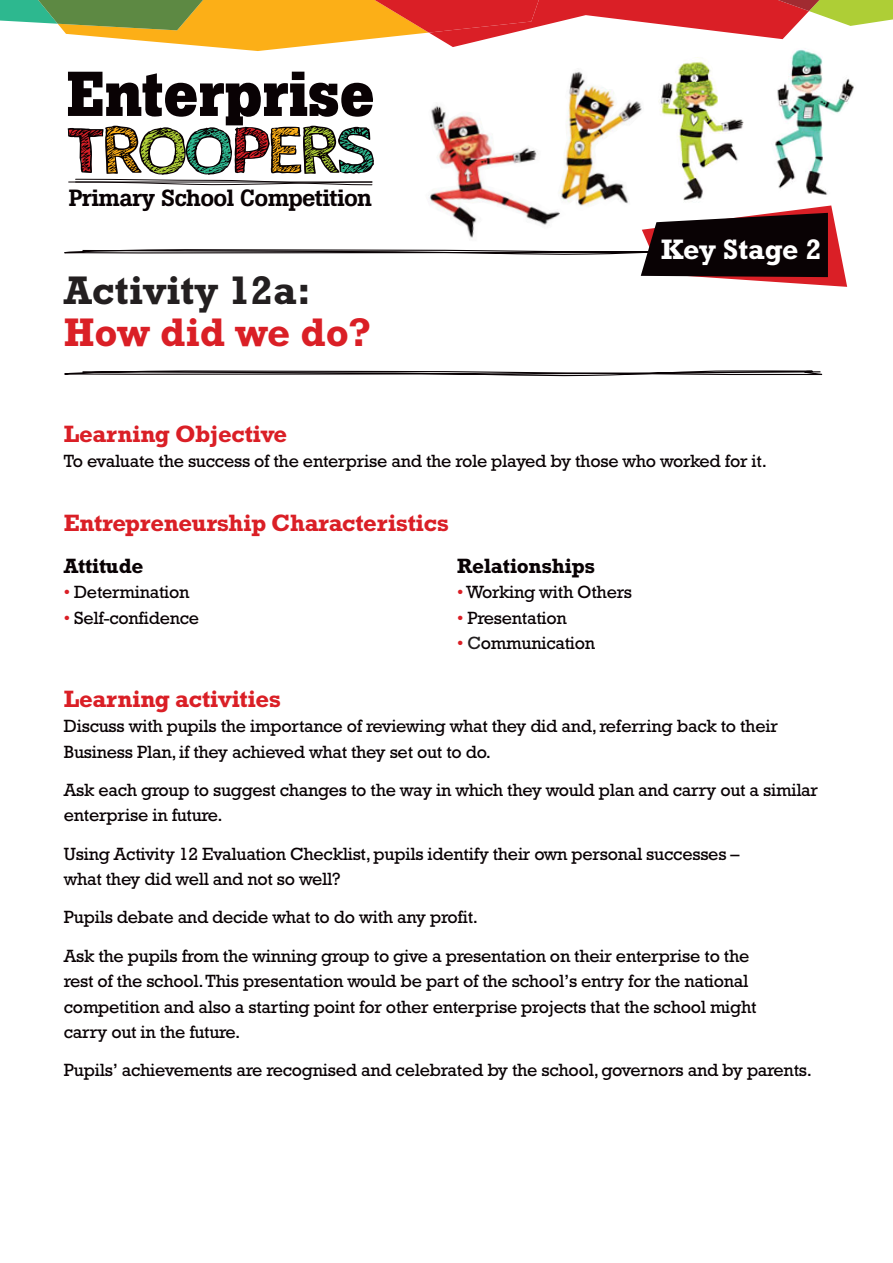
<style>
.page{position:relative;width:893px;height:1263px;background:#fff}
.page>*{position:absolute;margin:0;border:0;box-sizing:border-box;transform-origin:0 0}
.t1{font:700 40.5px "Rockwell";color:#231f20}
.t2{font:700 40.5px "Rockwell";color:#da1f26}
.t3{font:700 28.65px "Rockwell";letter-spacing:-.005em;color:#fff}
.t4{font:700 24px "Rockwell";letter-spacing:-.015em;color:#da1f26}
.t5{font:500 23.25px "Boton";letter-spacing:-.03em;color:#090204;scale:1.06 1}
.t6{font:700 21px "Rockwell";letter-spacing:-.015em;color:#090204}
.t7{font:18px/25.5px "Rockwell";letter-spacing:-.015em;color:#090204}
.s1{color:#da1f26}
.s2{color:#231f20}
</style>
<div class="page">
<svg style="left:0;top:0;width:893px;height:51px"></svg>
<svg style="left:68px;top:72px;width:306px;height:114px"></svg>
<svg style="left:64px;top:370px;width:759px;height:6px"></svg>
<img style="left:429px;top:105px;width:109px;height:100px">
<img style="left:771px;top:47px;width:86px;height:148px">
<img style="left:659px;top:57px;width:85px;height:144px">
<img style="left:559px;top:71px;width:83px;height:134px">
<svg style="left:64px;top:205px;width:783px;height:82px"></svg>
<p class="t5" style="left:69px;top:190px;width:288px">Primary School Competition</p>
<h1 class="t1" style="left:64px;top:276px;width:249px">Activity 12a:</h1>
<h1 class="t2" style="left:64px;top:318px;width:309px">How did we do?</h1>
<h2 class="t3" style="left:661px;top:239px;width:162px">Key Stage 2</h2>
<h3 class="t4" style="left:64px;top:425px;width:225px">Learning Objective</h3>
<p class="t7" style="left:64px;top:450px;width:705px">To evaluate the success of the enterprise and the role played by those who worked for it.</p>
<h3 class="t4" style="left:64px;top:515px;width:387px">Entrepreneurship Characteristics</h3>
<p class="t6" style="left:64px;top:559px;width:81px">Attitude</p>
<p class="t7" style="left:64px;top:581px;width:127px"><span class="s1">•</span> Determination</p>
<p class="t7" style="left:64px;top:607px;width:137px"><span class="s1">•</span> Self-confidence</p>
<p class="t6" style="left:457px;top:559px;width:140px">Relationships</p>
<p class="t7" style="left:457px;top:581px;width:177px"><span class="s1">•</span> Working with Others</p>
<p class="t7" style="left:457px;top:607px;width:111px"><span class="s1">•</span> Presentation</p>
<p class="t7" style="left:457px;top:632px;width:140px"><span class="s1">•</span> <span class="s2">C</span>ommunication</p>
<h3 class="t4" style="left:64px;top:690px;width:219px">Learning activities</h3>
<p class="t7" style="left:64px;top:715px;width:715px">Discuss with pupils the importance of reviewing what they did and, referring back to their<br>Business Plan, if they achieved what they set out to do.</p>
<p class="t7" style="left:64px;top:779px;width:756px">Ask each group to suggest changes to the way in which they would plan and carry out a similar enterprise in future.</p>
<p class="t7" style="left:64px;top:843px;width:677px">Using Activity 12 Evaluation Checklist, pupils identify their own personal successes – what they did well and not so well?</p>
<p class="t7" style="left:64px;top:900px;width:687px;line-height:38.2px">Pupils debate and decide what to do with any profit.<br>Ask the pupils from the winning group to give a presentation on their enterprise to the</p>
<p class="t7" style="left:64px;top:970px;width:694px">rest of the school. This presentation would be part of the school’s entry for the national competition and also a starting point for other enterprise projects that the school might carry out in the future.</p>
<p class="t7" style="left:64px;top:1059px;width:750px">Pupils’ achievements are recognised and celebrated by the school, governors and by parents.</p>
</div>
